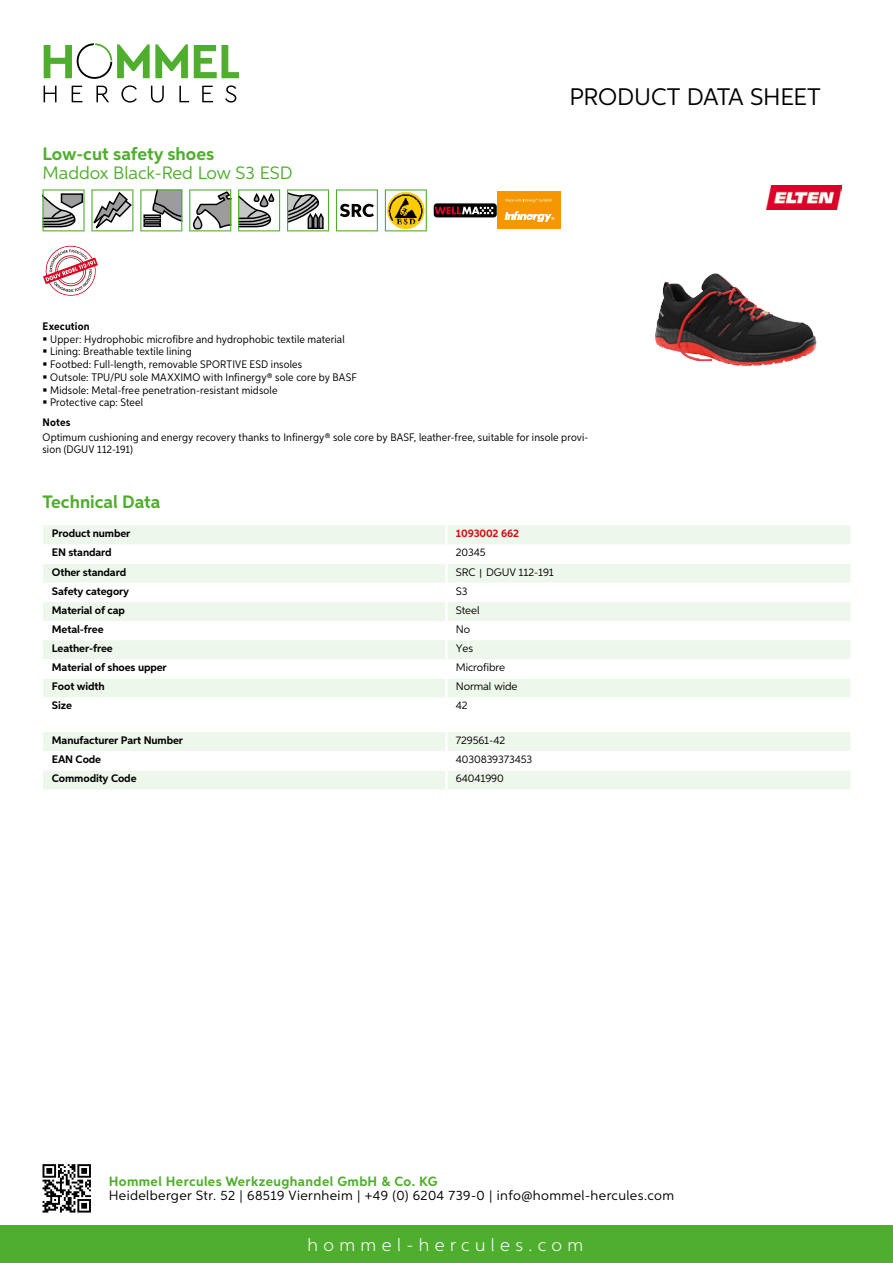
<style>
.page{position:relative;width:893px;height:1263px;background:#fff}
.page>*{position:absolute;margin:0;border:0;box-sizing:border-box;transform-origin:0 0}
.t1{font:24px "Aspira";letter-spacing:-.01em;color:#000}
.t2{font:700 18px "Aspira";color:#50ae2f}
.t3{font:18px "Aspira";color:#50ae2f}
.t4{font:300 18px "Aspira";letter-spacing:.3em;color:#fff}
.t5{font:13.5px "Aspira";letter-spacing:.03em;color:#000}
.t6{font:700 13.5px "Aspira";letter-spacing:.03em;color:#50ae2f}
.t7{font:10.95px/12.8px "Aspira Nar";letter-spacing:.015em;color:#000}
.t8{font:700 10.95px "Aspira";letter-spacing:-.01em;color:#000}
.t9{font:10.95px "Aspira";letter-spacing:-.01em;color:#000}
.t10{font:700 10.95px "Aspira Nar";letter-spacing:.015em;color:#000}
.t11{font:700 10.95px "Aspira";letter-spacing:-.01em;color:#cd1013}
.s1{font-family:"Wuerth Global";font-size:10.5px}
</style>
<div class="page">
<div style="left:0;top:1226px;width:893px;height:37px;background:#50ae2f"></div>
<svg style="left:43px;top:1164px;width:48px;height:48px"></svg>
<svg style="left:194px;top:45px;width:45px;height:33px"></svg>
<svg style="left:44px;top:43px;width:144px;height:36px"></svg>
<svg style="left:44px;top:86px;width:13px;height:16px"></svg>
<svg style="left:72px;top:86px;width:10px;height:16px"></svg>
<svg style="left:96px;top:86px;width:13px;height:16px"></svg>
<svg style="left:121px;top:85px;width:16px;height:18px"></svg>
<svg style="left:151px;top:86px;width:13px;height:17px"></svg>
<svg style="left:179px;top:86px;width:10px;height:16px"></svg>
<svg style="left:202px;top:86px;width:11px;height:16px"></svg>
<svg style="left:225px;top:85px;width:11px;height:18px"></svg>
<div style="left:43px;top:525px;width:807px;height:19px;background:#eef7eb"></div>
<svg style="left:43px;top:564px;width:807px;height:133px;fill:#eef7eb"></svg>
<hr style="left:445px;top:525px;width:3px;height:19px;background:#fff">
<hr style="left:445px;top:564px;width:3px;height:19px;background:#fff">
<hr style="left:445px;top:583px;width:3px;height:19px;background:#fff">
<hr style="left:445px;top:602px;width:3px;height:19px;background:#fff">
<hr style="left:445px;top:621px;width:3px;height:19px;background:#fff">
<hr style="left:445px;top:640px;width:3px;height:19px;background:#fff">
<hr style="left:445px;top:659px;width:3px;height:19px;background:#fff">
<hr style="left:445px;top:678px;width:3px;height:20px;background:#fff">
<svg style="left:43px;top:732px;width:807px;height:57px"></svg>
<hr style="left:445px;top:770px;width:3px;height:19px;background:#fff">
<svg style="left:43px;top:189px;width:90px;height:42px"></svg>
<svg style="left:140px;top:189px;width:42px;height:42px"></svg>
<svg style="left:189px;top:189px;width:42px;height:42px"></svg>
<svg style="left:238px;top:189px;width:42px;height:42px"></svg>
<svg style="left:287px;top:189px;width:42px;height:42px"></svg>
<svg style="left:336px;top:189px;width:42px;height:42px"></svg>
<svg style="left:385px;top:189px;width:42px;height:42px"></svg>
<svg style="left:434px;top:203px;width:63px;height:14px"></svg>
<svg style="left:435px;top:207px;width:59px;height:7px"></svg>
<div style="left:497px;top:206px;width:63px;height:23px;background:#f49700"></div>
<div style="left:497px;top:192px;width:63px;height:14px;background:#f49700"></div>
<svg style="left:506px;top:199px;width:46px;height:3px"></svg>
<svg style="left:504px;top:211px;width:50px;height:11px"></svg>
<svg style="left:43px;top:246px;width:55px;height:50px"></svg>
<img style="left:655px;top:273px;width:61px;height:88px">
<img style="left:766px;top:185px;width:76px;height:24px">
<h2 class="t2" style="left:43px;top:142px;width:173px">Low-cut safety shoes</h2>
<h2 class="t3" style="left:43px;top:162px;width:249px">Maddox Black-Red Low S3 ESD</h2>
<h1 class="t1" style="left:569px;top:82px;width:253px">Product data sh eet</h1>
<p class="t10" style="left:43px;top:319px;width:49px">Execution</p>
<p class="t7" style="left:50px;top:332px;width:308px">Upper: Hydrophobic microfibre and hydrophobic textile material Lining: Breathable textile lining<br>Footbed: Full-length, removable SPORTIVE ESD insoles<br>Outsole: TPU/PU sole MAXXIMO with Infinergy® sole core by BASF Midsole: Metal-free penetration-resistant midsole<br>Protective cap: Steel</p>
<p class="t10" style="left:43px;top:415px;width:29px">Notes</p>
<p class="t7" style="left:43px;top:431px;width:547px;line-height:12px">Optimum cushioning and energy recovery thanks to Infinergy® sole core by BASF, leather-free, suitable for insole provi&shy;sion (DGUV 112-191)</p>
<h2 class="t2" style="left:43px;top:491px;width:120px">Technical Data</h2>
<p class="t8" style="left:52px;top:527px;width:80px">Product number</p>
<p class="t11" style="left:456px;top:527px;width:65px">1093002 662</p>
<p class="t8" style="left:52px;top:546px;width:61px">EN standard</p>
<p class="t9" style="left:456px;top:546px;width:31px">20345</p>
<p class="t8" style="left:52px;top:565px;width:76px">Other standard</p>
<p class="t9" style="left:456px;top:565px;width:100px">SRC <span class="s1">|</span> DGUV 112-191</p>
<p class="t8" style="left:52px;top:584px;width:79px">Safety category</p>
<p class="t9" style="left:456px;top:584px;width:13px">S3</p>
<p class="t8" style="left:52px;top:603px;width:75px">Material of cap</p>
<p class="t9" style="left:456px;top:603px;width:25px">Steel</p>
<p class="t8" style="left:52px;top:622px;width:53px">Metal-free</p>
<p class="t9" style="left:456px;top:622px;width:16px">No</p>
<p class="t8" style="left:52px;top:642px;width:62px">Leather-free</p>
<p class="t9" style="left:456px;top:642px;width:19px">Yes</p>
<p class="t8" style="left:52px;top:661px;width:116px">Material of shoes upper</p>
<p class="t9" style="left:456px;top:661px;width:51px">Microfibre</p>
<p class="t8" style="left:52px;top:680px;width:54px">Foot width</p>
<p class="t9" style="left:456px;top:680px;width:63px">Normal wide</p>
<p class="t8" style="left:52px;top:699px;width:22px">Size</p>
<p class="t9" style="left:456px;top:699px;width:13px">42</p>
<p class="t8" style="left:52px;top:733px;width:133px">Manufacturer Part Number</p>
<p class="t9" style="left:456px;top:734px;width:51px">729561-42</p>
<p class="t8" style="left:52px;top:753px;width:51px">EAN Code</p>
<p class="t9" style="left:456px;top:753px;width:78px">4030839373453</p>
<p class="t8" style="left:52px;top:772px;width:86px">Commodity Code</p>
<p class="t9" style="left:456px;top:772px;width:49px">64041990</p>
<p class="t6" style="left:109px;top:1172px;width:330px">Hommel Hercules Werkzeughandel GmbH &amp; Co. KG</p>
<p class="t5" style="left:109px;top:1187px;width:567px">Heidelberger Str. 52 | 68519 Viernheim | +49 (0) 6204 739-0 | info@hommel-hercules.com</p>
<h2 class="t4" style="left:307px;top:1234px;width:277px">hommel-hercules.com</h2>
</div>
